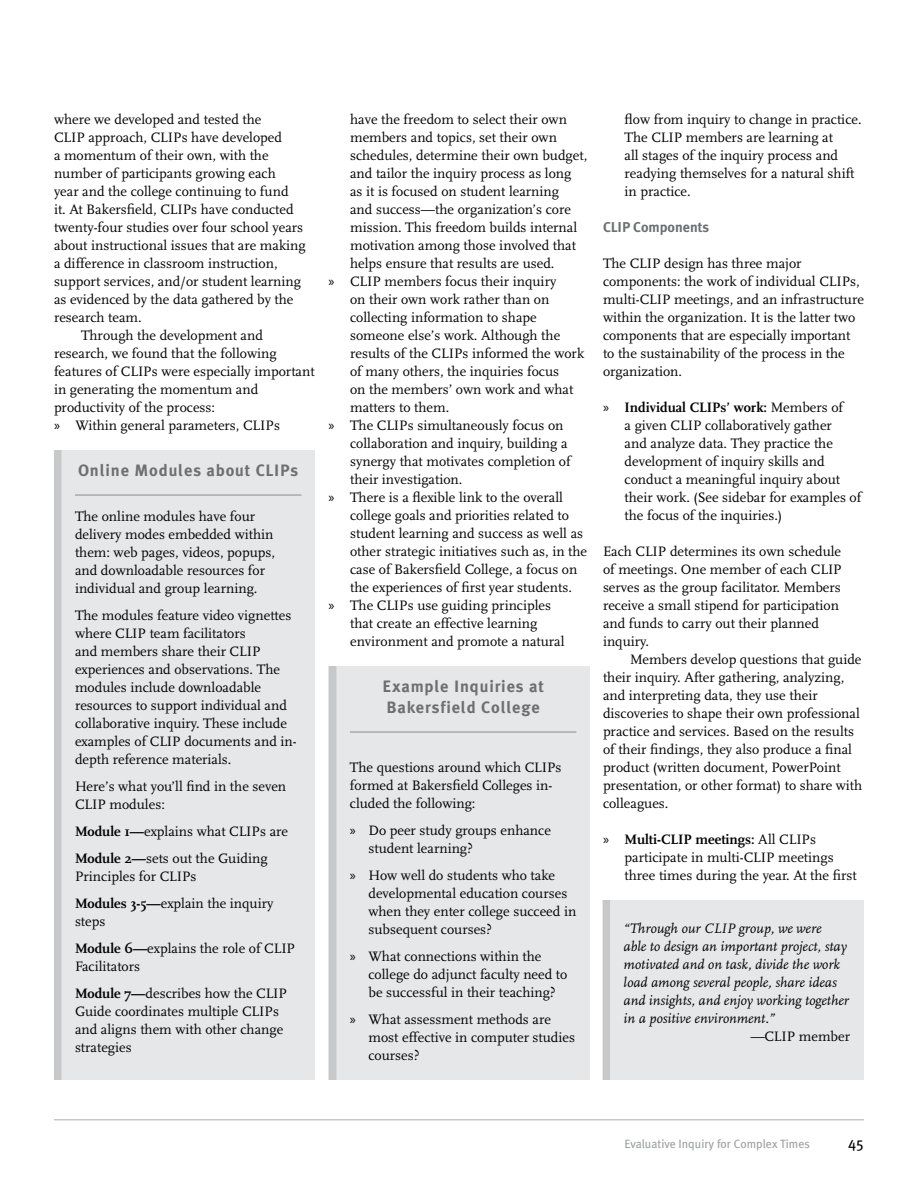
<style>
.page{position:relative;width:918px;height:1188px;background:#fff}
.page>*{position:absolute;margin:0;border:0;box-sizing:border-box;transform-origin:0 0}
.t1{font:700 16.5px/21px "Meta Plus";letter-spacing:.05em;color:#6d6f71}
.t2{font:15px "Meta Plus";color:#000}
.t3{font:14.25px/18px "Scala";color:#000}
.t4{font:italic 14.25px "Scala";color:#000}
.t5{font:700 14.25px "Meta Plus";color:#6d6f71}
.t6{font:14.25px "Myriad Pro";color:#000}
.t7{font:12px "Meta Plus";color:#9d9fa1}
.s1{font-family:"Myriad Pro"}
.s2{font-weight:700}
.s3{font-style:italic}
</style>
<div class="page">
<hr style="left:54px;top:1119px;width:810px;height:1px;background:#c6c8ca">
<div style="left:54px;top:450px;width:261px;height:630px;background:#e6e7e8"></div>
<hr style="left:75px;top:494px;width:227px;height:2px;background:#a7a9ac">
<div style="left:54px;top:450px;width:8px;height:630px;background:#c6c8ca"></div>
<div style="left:329px;top:666px;width:261px;height:414px;background:#e6e7e8"></div>
<hr style="left:350px;top:731px;width:226px;height:2px;background:#a7a9ac">
<div style="left:329px;top:666px;width:7px;height:414px;background:#c6c8ca"></div>
<div style="left:603px;top:900px;width:261px;height:180px;background:#e6e7e8"></div>
<div style="left:603px;top:900px;width:7px;height:180px;background:#c6c8ca"></div>
<p class="t3" style="left:54px;top:110px;width:209px">where we developed and tested the</p>
<p class="t3" style="left:54px;top:128px;width:230px">CLIP approach, CLIPs have developed</p>
<p class="t3" style="left:54px;top:146px;width:216px">a momentum of their own, with the</p>
<p class="t3" style="left:54px;top:164px;width:223px">number of participants growing each</p>
<p class="t3" style="left:54px;top:182px;width:236px">year and the college continuing to fund</p>
<p class="t3" style="left:54px;top:200px;width:241px">it. At Bakersfield, CLIPs have conducted</p>
<p class="t3" style="left:54px;top:218px;width:251px">twenty-four studies over four school years</p>
<p class="t3" style="left:54px;top:236px;width:253px">about instructional issues that are making</p>
<p class="t3" style="left:54px;top:254px;width:225px">a difference in classroom instruction,</p>
<p class="t3" style="left:54px;top:272px;width:248px">support services, and/or student learning</p>
<p class="t3" style="left:54px;top:290px;width:241px">as evidenced by the data gathered by the</p>
<p class="t3" style="left:54px;top:308px;width:89px">research team.</p>
<p class="t3" style="left:81px;top:326px;width:184px">Through the development and</p>
<p class="t3" style="left:54px;top:344px;width:224px">research, we found that the following</p>
<p class="t3" style="left:54px;top:362px;width:262px">features of CLIPs were especially important</p>
<p class="t3" style="left:54px;top:380px;width:206px">in generating the momentum and</p>
<p class="t3" style="left:54px;top:398px;width:163px">productivity of the process:</p>
<p class="t3" style="left:54px;top:416px;width:228px"><span class="s1">»</span> Within general parameters, CLIPs</p>
<p class="t1" style="left:78px;top:460px;width:222px">Online Modules about CLIPs</p>
<p class="t3" style="left:75px;top:508px;width:202px">The online modules have four delivery modes embedded within them: web pages, videos, popups, and downloadable resources for individual and group learning.</p>
<p class="t3" style="left:75px;top:607px;width:223px">The modules feature video vignettes where CLIP team facilitators<br>and members share their CLIP experiences and observations. The modules include downloadable resources to support individual and collaborative inquiry. These include examples of CLIP documents and in&shy;depth reference materials.</p>
<p class="t3" style="left:75px;top:778px;width:213px">Here’s what you’ll find in the seven<br>CLIP modules:</p>
<p class="t3" style="left:75px;top:818px;width:215px;line-height:27px"><span class="s2">Module 1—</span>explains what CLIPs are<br><span class="s2">Module 2—</span>sets out the Guiding</p>
<p class="t3" style="left:75px;top:863px;width:200px;line-height:27px">Principles for CLIPs<br><span class="s2">Modules 3-5—</span>explain the inquiry</p>
<p class="t3" style="left:75px;top:908px;width:222px;line-height:27px">steps<br><span class="s2">Module 6—</span>explains the role of CLIP</p>
<p class="t3" style="left:75px;top:953px;width:214px;line-height:27px">Facilitators<br><span class="s2">Module 7—</span>describes how the CLIP</p>
<p class="t3" style="left:75px;top:1003px;width:210px">Guide coordinates multiple CLIPs and aligns them with other change strategies</p>
<p class="t6" style="left:328px;top:272px;width:7px">»</p>
<p class="t6" style="left:328px;top:416px;width:7px">»</p>
<p class="t6" style="left:328px;top:488px;width:7px">»</p>
<p class="t6" style="left:328px;top:596px;width:7px">»</p>
<p class="t3" style="left:350px;top:110px;width:239px">have the freedom to select their own members and topics, set their own schedules, determine their own budget, and tailor the inquiry process as long as it is focused on student learning<br>and success—the organization’s core mission. This freedom builds internal motivation among those involved that helps ensure that results are used.<br>CLIP members focus their inquiry<br>on their own work rather than on collecting information to shape someone else’s work. Although the results of the CLIPs informed the work of many others, the inquiries focus<br>on the members’ own work and what matters to them.<br>The CLIPs simultaneously focus on collaboration and inquiry, building a synergy that motivates completion of their investigation.<br>There is a flexible link to the overall college goals and priorities related to student learning and success as well as other strategic initiatives such as, in the case of Bakersfield College, a focus on the experiences of first year students.<br>The CLIPs use guiding principles<br>that create an effective learning environment and promote a natural</p>
<p class="t1" style="left:382px;top:676px;width:163px">Example Inquiries at<br>Bakersfield College</p>
<p class="t3" style="left:350px;top:758px;width:213px">The questions around which CLIPs formed at Bakersfield Colleges in&shy;cluded the following:</p>
<p class="t3" style="left:369px;top:821px;width:184px">Do peer study groups enhance student learning?</p>
<p class="t3" style="left:369px;top:866px;width:209px">How well do students who take developmental education courses when they enter college succeed in subsequent courses?</p>
<p class="t3" style="left:369px;top:947px;width:200px">What connections within the college do adjunct faculty need to be successful in their teaching?</p>
<p class="t3" style="left:369px;top:1010px;width:208px">What assessment methods are most effective in computer studies courses?</p>
<p class="t6" style="left:350px;top:821px;width:7px">»</p>
<p class="t6" style="left:350px;top:866px;width:7px">»</p>
<p class="t6" style="left:350px;top:947px;width:7px">»</p>
<p class="t6" style="left:350px;top:1010px;width:7px">»</p>
<p class="t3" style="left:625px;top:110px;width:239px">flow from inquiry to change in practice.<br>The CLIP members are learning at<br>all stages of the inquiry process and readying themselves for a natural shift in practice.</p>
<p class="t5" style="left:603px;top:219px;width:108px">CLIP Components</p>
<p class="t3" style="left:603px;top:254px;width:262px">The CLIP design has three major components: the work of individual CLIPs, multi-CLIP meetings, and an infrastructure within the organization. It is the latter two components that are especially important to the sustainability of the process in the organization.</p>
<p class="t3" style="left:625px;top:398px;width:238px"><span class="s2">Individual CLIPs’ work:</span> Members of<br>a given CLIP collaboratively gather<br>and analyze data. They practice the development of inquiry skills and conduct a meaningful inquiry about their work. (See sidebar for examples of the focus of the inquiries.)</p>
<p class="t3" style="left:603px;top:542px;width:240px">Each CLIP determines its own schedule of meetings. One member of each CLIP serves as the group facilitator. Members receive a small stipend for participation and funds to carry out their planned inquiry.</p>
<p class="t3" style="left:603px;top:650px;width:261px;text-indent:27px">Members develop questions that guide their inquiry. After gathering, analyzing, and interpreting data, they use their discoveries to shape their own professional practice and services. Based on the results of their findings, they also produce a final product (written document, PowerPoint presentation, or other format) to share with colleagues.</p>
<p class="t3" style="left:625px;top:830px;width:234px"><span class="s2">Multi-CLIP meetings:</span> All CLIPs participate in multi-CLIP meetings three times during the year. At the first</p>
<p class="t6" style="left:603px;top:398px;width:7px">»</p>
<p class="t6" style="left:603px;top:830px;width:7px">»</p>
<p class="t4" style="left:624px;top:921px;width:199px">“Through our CLIP group, we were</p>
<p class="t4" style="left:624px;top:939px;width:225px">able to design an important project, stay</p>
<p class="t4" style="left:624px;top:957px;width:218px">motivated and on task, divide the work</p>
<p class="t4" style="left:624px;top:975px;width:215px">load among several people, share ideas</p>
<p class="t4" style="left:624px;top:993px;width:227px">and insights, and enjoy working together</p>
<p class="t4" style="left:624px;top:1011px;width:153px">in a positive environment.”</p>
<p class="t3" style="left:750px;top:1028px;width:101px"><span class="s3">—</span>CLIP member</p>
<p class="t7" style="left:624px;top:1136px;width:187px">Evaluative Inquiry for Complex Times</p>
<p class="t2" style="left:848px;top:1134px;width:17px">45</p>
</div>
